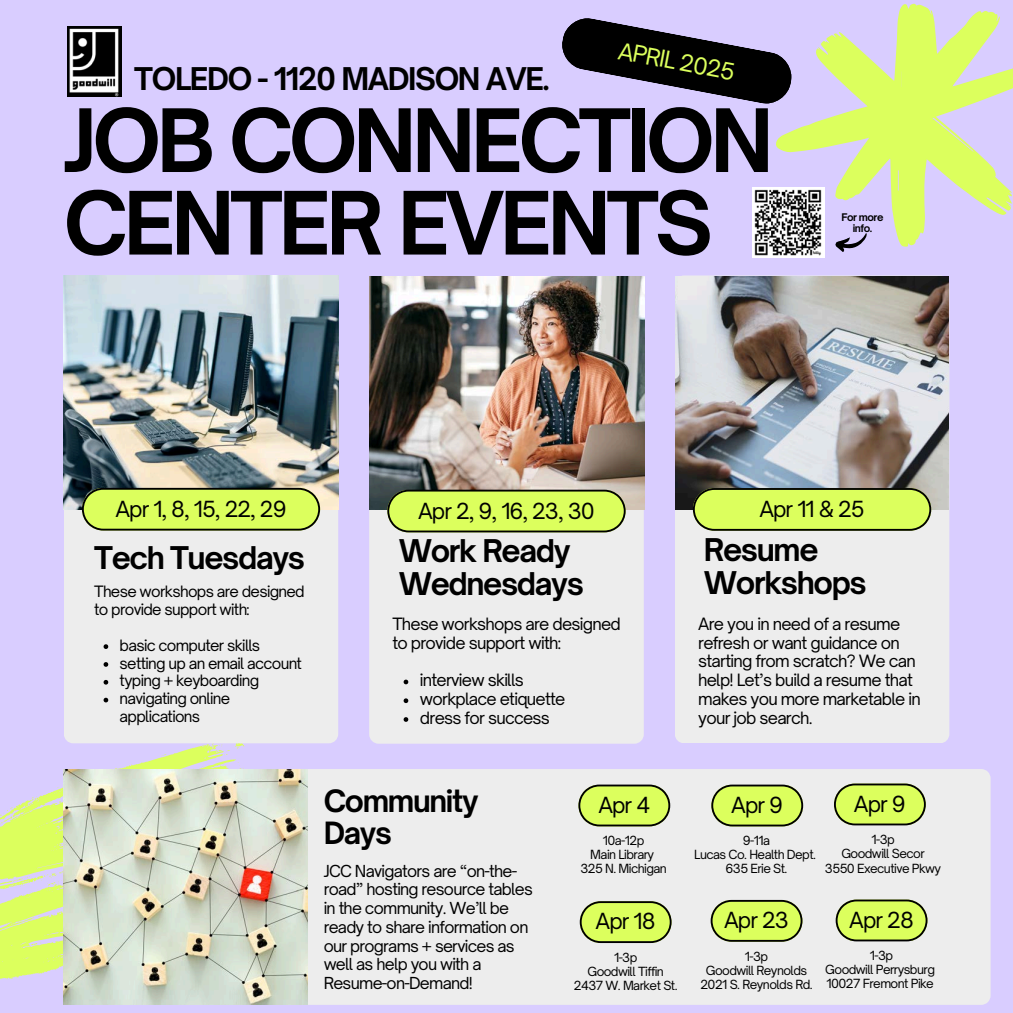
<style>
.page{position:relative;width:1013px;height:1013px;background:#fff}
.page>*{position:absolute;margin:0;border:0;box-sizing:border-box;transform-origin:0 0}
.t1{font:700 83.5px/82.5px "Open Sauce One";letter-spacing:-.05em;color:#000}
.t2{font:700 30px/32.8px "Open Sauce One";letter-spacing:-.045em;color:#000}
.t3{font:700 29.38px/32.1px "Open Sauce One";letter-spacing:-.045em;color:#000}
.t4{font:22.5px "Open Sauce One";color:#dcff5d}
.t5{font:21.25px "Open Sauce One";letter-spacing:-.045em;color:#000}
.t6{font:16.25px/18.8px "Open Sauce One";letter-spacing:-.045em;color:#000}
.t7{font:15.88px/18.8px "Open Sauce One";letter-spacing:-.045em;color:#000}
.t8{font:15px/17.8px "Open Sauce One";letter-spacing:-.045em;color:#000}
.t9{font:12.12px "Open Sauce One";letter-spacing:-.045em;color:#000}
.t10{font:700 10.12px/10.9px "Open Sauce One";letter-spacing:-.045em;color:#000;text-align:center}
</style>
<div class="page">
<div style="left:0;top:0;width:1012px;height:1012px;background:#d9cdff"></div>
<svg style="left:775px;top:3px;width:237px;height:244px"></svg>
<svg style="left:0;top:737px;width:387px;height:251px"></svg>
<div style="left:64px;top:276px;width:274px;height:467px;background:#ededed;border-radius:9px"></div>
<div style="left:369px;top:276px;width:274px;height:467px;background:#ededed;border-radius:9px"></div>
<img style="left:369px;top:277px;width:275px;height:232px">
<svg style="left:387px;top:489px;width:238px;height:43px;background:#c6e458"></svg>
<div style="left:674px;top:275px;width:275px;height:468px;background:#ededed;border-radius:9px"></div>
<svg style="left:562px;top:16px;width:231px;height:90px"></svg>
<img style="left:675px;top:277px;width:273px;height:232px">
<svg style="left:693px;top:488px;width:238px;height:43px;background:#c5e356"></svg>
<img style="left:64px;top:276px;width:274px;height:233px">
<svg style="left:82px;top:488px;width:238px;height:42px;background:#c8e758"></svg>
<div style="left:308px;top:769px;width:682px;height:235px;background:#ededed"></div>
<svg style="left:711px;top:784px;width:92px;height:42px;background:#c7e262"></svg>
<svg style="left:834px;top:783px;width:91px;height:42px;background:#c6e260"></svg>
<svg style="left:579px;top:901px;width:92px;height:42px;background:#c5e160"></svg>
<svg style="left:835px;top:899px;width:92px;height:42px;background:#c7e262"></svg>
<img style="left:64px;top:769px;width:244px;height:235px">
<img style="left:67px;top:26px;width:54px;height:71px">
<img style="left:752px;top:188px;width:72px;height:69px">
<svg style="left:834px;top:231px;width:36px;height:21px"></svg>
<svg style="left:403px;top:679px;width:5px;height:5px"></svg>
<svg style="left:403px;top:698px;width:5px;height:5px"></svg>
<svg style="left:403px;top:717px;width:5px;height:4px"></svg>
<svg style="left:104px;top:644px;width:4px;height:5px"></svg>
<svg style="left:104px;top:662px;width:4px;height:4px"></svg>
<svg style="left:104px;top:680px;width:4px;height:4px"></svg>
<svg style="left:104px;top:697px;width:4px;height:5px"></svg>
<svg style="left:710px;top:899px;width:92px;height:42px;background:#c8e463"></svg>
<svg style="left:578px;top:784px;width:92px;height:42px;background:#c7e262"></svg>
<p class="t2" style="left:134px;top:62px;width:417px">TOLEDO - 1120 MADISON AVE.</p>
<h4 class="t4" style="left:621px;top:36px;width:119px;rotate:11deg">APRIL 2025</h4>
<p class="t1" style="left:64px;top:99px;width:711px">JOB CONNECTION<br>CENTER EVENTS</p>
<p class="t10" style="left:841px;top:212px;width:44px">For more info.</p>
<h2 class="t5" style="left:115px;top:495px;width:173px">Apr 1, 8, 15, 22, 29</h2>
<p class="t5" style="left:759px;top:496px;width:107px">Apr 11 &amp; 25</p>
<p class="t5" style="left:418px;top:497px;width:178px">Apr 2, 9, 16, 23, 30</p>
<h5 class="t2" style="left:94px;top:540px;width:212px">Tech Tuesdays</h5>
<h3 class="t8" style="left:94px;top:582px;width:212px">These workshops are designed to provide support with:</h3>
<h6 class="t8" style="left:120px;top:636px;width:142px">basic computer skills</h6>
<p class="t8" style="left:120px;top:654px;width:184px">setting up an email account</p>
<p class="t8" style="left:120px;top:672px;width:141px">typing + keyboarding</p>
<p class="t8" style="left:120px;top:689px;width:112px">navigating online applications</p>
<h5 class="t2" style="left:399px;top:534px;width:187px">Work Ready<br>Wednesdays</h5>
<h3 class="t6" style="left:392px;top:614px;width:230px">These workshops are designed to provide support with:</h3>
<h6 class="t6" style="left:420px;top:670px;width:105px">interview skills</h6>
<p class="t6" style="left:420px;top:689px;width:147px">workplace etiquette</p>
<h5 class="t6" style="left:420px;top:708px;width:131px">dress for success</h5>
<h3 class="t2" style="left:703px;top:533px;width:164px">Resume<br>Workshops</h3>
<p class="t6" style="left:698px;top:614px;width:224px">Are you in need of a resume refresh or want guidance on starting from scratch? We can help! Let’s build a resume that makes you more marketable in your job search.</p>
<p class="t3" style="left:324px;top:784px;width:156px">Community<br>Days</p>
<h6 class="t7" style="left:324px;top:861px;width:211px">JCC Navigators are “on-the&shy;road” hosting resource tables in the community. We’ll be ready to share information on our programs + services as well as help you with a<br>Resume-on-Demand!</h6>
<p class="t5" style="left:598px;top:791px;width:53px">Apr 4</p>
<h5 class="t9" style="left:603px;top:832px;width:43px">10a-12p</h5>
<h5 class="t9" style="left:590px;top:846px;width:65px">Main Library</h5>
<h5 class="t9" style="left:580px;top:860px;width:88px">325 N. Michigan</h5>
<h1 class="t5" style="left:731px;top:791px;width:53px">Apr 9</h1>
<p class="t5" style="left:854px;top:790px;width:53px">Apr 9</p>
<p class="t9" style="left:743px;top:832px;width:29px">9-11a</p>
<p class="t9" style="left:694px;top:846px;width:123px">Lucas Co. Health Dept.</p>
<p class="t9" style="left:725px;top:860px;width:63px">635 Erie St.</p>
<p class="t9" style="left:871px;top:832px;width:25px">1-3p</p>
<h3 class="t9" style="left:841px;top:846px;width:85px">Goodwill Secor</h3>
<h6 class="t9" style="left:825px;top:860px;width:118px">3550 Executive Pkwy</h6>
<p class="t5" style="left:595px;top:908px;width:62px">Apr 18</p>
<p class="t5" style="left:849px;top:906px;width:66px">Apr 28</p>
<p class="t5" style="left:724px;top:906px;width:66px">Apr 23</p>
<p class="t9" style="left:745px;top:948px;width:25px">1-3p</p>
<p class="t9" style="left:706px;top:962px;width:103px">Goodwill Reynolds</p>
<p class="t9" style="left:700px;top:976px;width:114px">2021 S. Reynolds Rd.</p>
<p class="t9" style="left:869px;top:948px;width:25px">1-3p</p>
<p class="t9" style="left:825px;top:962px;width:111px">Goodwill Perrysburg</p>
<p class="t9" style="left:826px;top:976px;width:109px">10027 Fremont Pike</p>
<h5 class="t9" style="left:614px;top:950px;width:25px">1-3p</h5>
<h5 class="t9" style="left:587px;top:964px;width:78px">Goodwill Tiffin</h5>
<h5 class="t9" style="left:574px;top:978px;width:105px">2437 W. Market St.</h5>
</div>
